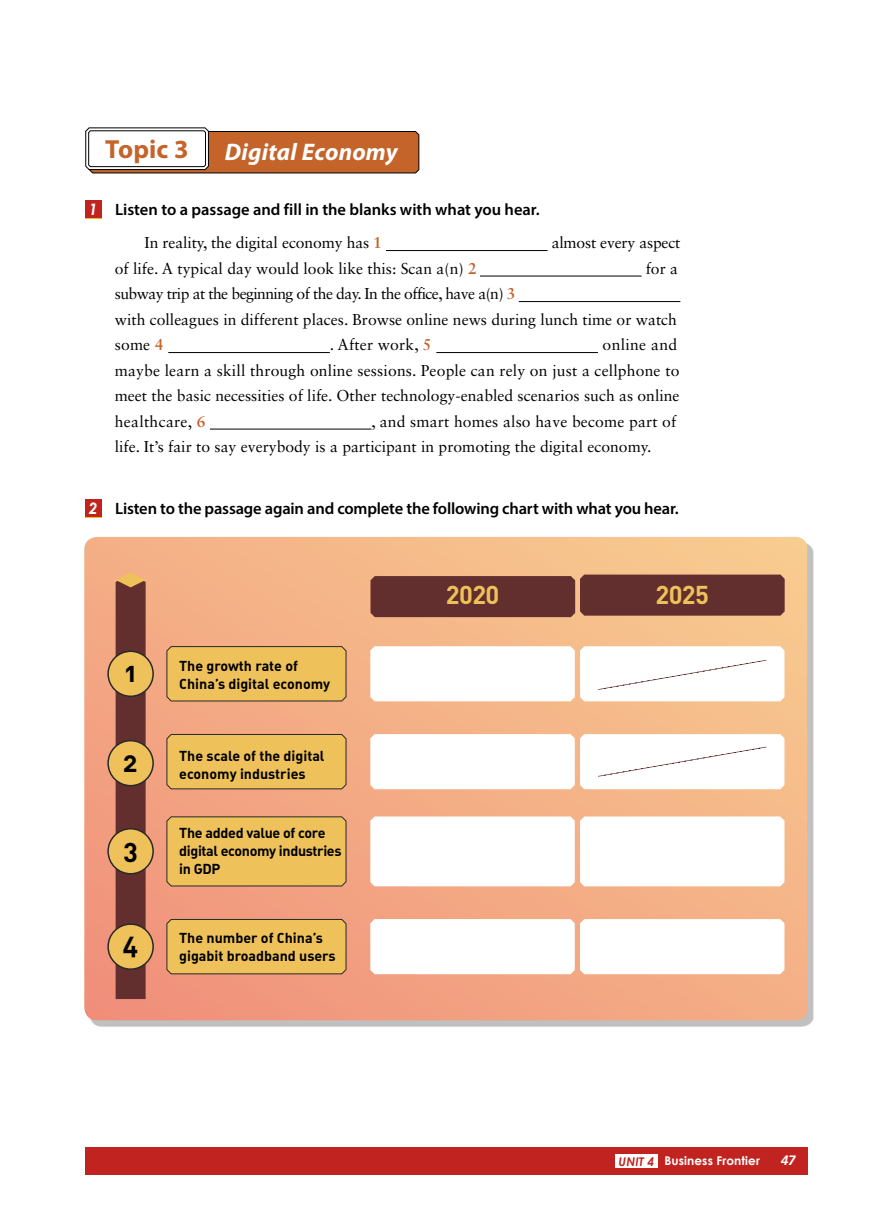
<style>
.page{position:relative;width:893px;height:1212px;background:#fff}
.page>*{position:absolute;margin:0;border:0;box-sizing:border-box;transform-origin:0 0}
.t1{font:27px "DIN Bold Alternate";color:#000}
.t2{font:700 26.25px "Myriad Pro";letter-spacing:.005em;color:#c4642a}
.t3{font:700 25.5px "DIN Pro";letter-spacing:-.025em;color:#eec15a}
.t4{font:italic 700 24px "Myriad Pro";letter-spacing:.005em;color:#fff}
.t5{font:600 16.5px "Myriad Pro";letter-spacing:-.01em;color:#000}
.t6{font:15.75px/25.5px "Sabon LT Std";color:#000}
.t7{font:14.25px/18px "DIN Bold Alternate";color:#000}
.t8{font:14.25px/18px "DIN Bold Alternate";letter-spacing:-.025em;color:#000}
.t9{font:italic 700 13.5px "Frutiger LT";color:#fff}
.t10{font:700 12px "Century Gothic";letter-spacing:.01em;color:#fff}
.s1{font-family:"Century Gothic";font-weight:700;font-style:italic;font-size:15.75px;color:#fff}
.s2{font-weight:700;color:#c4642a}
.s3{font-style:italic;color:#c12420}
</style>
<div class="page">
<div style="left:90px;top:543px;width:723px;height:483px;background:#000;opacity:.25"></div>
<svg style="left:84px;top:537px;width:723px;height:483px;background:#f3ae86"></svg>
<div style="left:85px;top:201px;width:16px;height:18px;background:#c12420"></div>
<div style="left:85px;top:200px;width:16px;height:17px;background:#c12420"></div>
<hr style="left:386px;top:250px;width:162px;height:1px;background:#000">
<hr style="left:480px;top:276px;width:162px;height:1px;background:#000">
<hr style="left:519px;top:301px;width:161px;height:1px;background:#000">
<hr style="left:168px;top:352px;width:162px;height:1px;background:#000">
<hr style="left:436px;top:352px;width:162px;height:1px;background:#000">
<hr style="left:210px;top:429px;width:161px;height:1px;background:#000">
<div style="left:85px;top:501px;width:16px;height:17px;background:#c12420"></div>
<div style="left:85px;top:499px;width:16px;height:17px;background:#c12420"></div>
<svg style="left:85px;top:127px;width:335px;height:47px"></svg>
<div style="left:116px;top:582px;width:30px;height:417px;background:#622e2e"></div>
<div style="left:108px;top:651px;width:45px;height:45px;background:#eec15a;border-radius:50%"></div>
<div style="left:107px;top:650px;width:47px;height:47px;border:2px solid #282929;border-radius:50%"></div>
<svg style="left:166px;top:645px;width:181px;height:57px;background:#e5b959"></svg>
<svg style="left:370px;top:816px;width:414px;height:70px"></svg>
<svg style="left:370px;top:734px;width:414px;height:55px"></svg>
<svg style="left:370px;top:646px;width:414px;height:55px"></svg>
<svg style="left:370px;top:919px;width:414px;height:55px"></svg>
<svg style="left:370px;top:574px;width:415px;height:43px;background:#6b3734"></svg>
<svg style="left:116px;top:572px;width:30px;height:17px"></svg>
<div style="left:108px;top:741px;width:45px;height:45px;background:#eec15a;border-radius:50%"></div>
<div style="left:107px;top:740px;width:47px;height:46px;border:2px solid #282929;border-radius:50%"></div>
<svg style="left:166px;top:733px;width:181px;height:56px;background:#e6ba59"></svg>
<div style="left:108px;top:829px;width:45px;height:45px;background:#eec15a;border-radius:50%"></div>
<div style="left:107px;top:828px;width:47px;height:46px;border:2px solid #282929;border-radius:50%"></div>
<svg style="left:166px;top:816px;width:181px;height:71px;background:#e6ba58"></svg>
<div style="left:108px;top:924px;width:45px;height:45px;background:#eec15a;border-radius:50%"></div>
<div style="left:107px;top:923px;width:47px;height:47px;border:2px solid #282929;border-radius:50%"></div>
<svg style="left:166px;top:918px;width:181px;height:56px;background:#e6b959"></svg>
<div style="left:85px;top:1147px;width:723px;height:27px;background:#c12420"></div>
<div style="left:615px;top:1154px;width:43px;height:13px;background:#fff"></div>
<h2 class="t2" style="left:105px;top:132px;width:85px">Topic 3</h2>
<h3 class="t4" style="left:225px;top:136px;width:174px">Digital Economy</h3>
<p class="t5" style="left:89px;top:199px;width:453px"><span class="s1">1</span> Listen to a passage and fill in the blanks with what you hear.</p>
<p class="t6" style="left:145px;top:230px;width:239px">In reality, the digital economy has <span class="s2">1</span></p>
<p class="t6" style="left:552px;top:230px;width:130px">almost every aspect</p>
<p class="t6" style="left:115px;top:255px;width:364px">of life. A typical day would look like this: Scan a(n) <span class="s2">2</span></p>
<p class="t6" style="left:646px;top:255px;width:34px">for a</p>
<p class="t6" style="left:115px;top:281px;width:564px">subway trip at the beginning of the day. In the office, have a(n) <span class="s2">3<br></span>with colleagues in different places. Browse online news during lunch time or watch some <span class="s2">4</span></p>
<p class="t6" style="left:115px;top:332px;width:566px;text-indent:488px">online and maybe learn a skill through online sessions. People can rely on just a cellphone to meet the basic necessities of life. Other technology-enabled scenarios such as online healthcare, <span class="s2">6</span></p>
<p class="t6" style="left:330px;top:332px;width:103px">. After work, <span class="s2">5</span></p>
<p class="t6" style="left:115px;top:408px;width:563px;text-indent:257px">, and smart homes also have become part of life. It’s fair to say everybody is a participant in promoting the digital economy.</p>
<p class="t5" style="left:89px;top:498px;width:592px"><span class="s1">2</span> Listen to the passage again and complete the following chart with what you hear.</p>
<h1 class="t1" style="left:125px;top:655px;width:13px">1</h1>
<p class="t7" style="left:179px;top:656px;width:153px">The growth rate of<br>China’s digital economy</p>
<h1 class="t1" style="left:123px;top:744px;width:16px">2</h1>
<p class="t7" style="left:179px;top:746px;width:147px">The scale of the digital economy industries</p>
<h1 class="t1" style="left:123px;top:831px;width:16px">3</h1>
<p class="t8" style="left:179px;top:823px;width:164px">The added value of core digital economy industries in GDP</p>
<h1 class="t1" style="left:123px;top:927px;width:17px">4</h1>
<p class="t7" style="left:179px;top:928px;width:158px">The number of China’s gigabit broadband users</p>
<h3 class="t3" style="left:446px;top:577px;width:55px">2020</h3>
<h3 class="t3" style="left:655px;top:577px;width:55px">2025</h3>
<p class="t10" style="left:619px;top:1151px;width:143px"><span class="s3">UNIT 4</span> Business Frontier</p>
<p class="t9" style="left:781px;top:1152px;width:17px">47</p>
</div>
